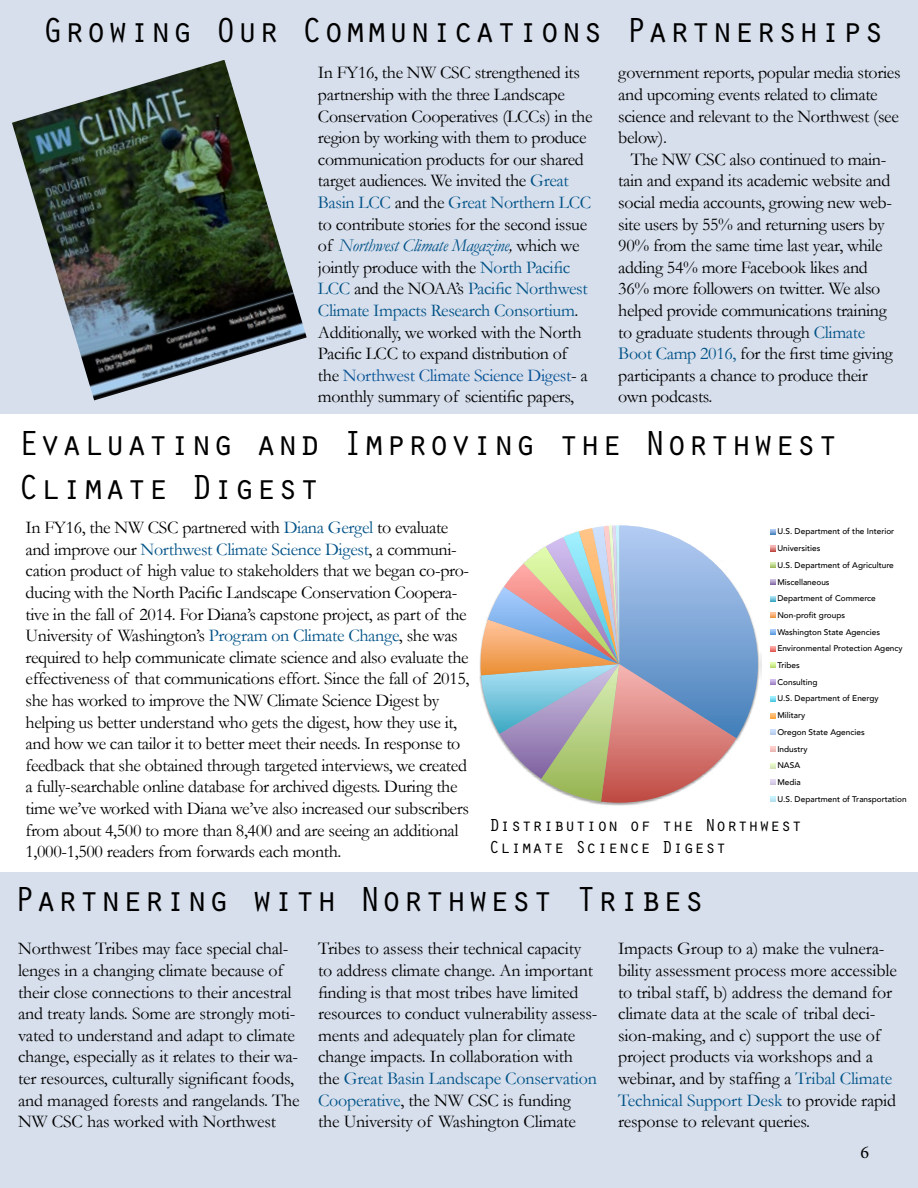
<style>
.page{position:relative;width:918px;height:1188px;background:#fff}
.page>*{position:absolute;margin:0;border:0;box-sizing:border-box;transform-origin:0 0}
.t1{font:36px/43.2px "Orator Std";color:#000}
.t2{font:18px/21.6px "Garamond";letter-spacing:-.02em;color:#000}
.t3{font:18px/21.6px "Orator Std";color:#000}
.t4{font:18px "Minion Pro";color:#000}
.t5{font:500 8.25px/16.6px "Avenir";color:#000}
.s1{color:#005287}
.s2{font-style:italic;color:#005287}
.s3{font-style:italic}
.s4{color:#085295}
</style>
<div class="page">
<div style="left:0;top:872px;width:918px;height:316px;background:#d7dfec"></div>
<div style="left:1px;top:0;width:917px;height:414px;background:#d7dfec"></div>
<img style="left:12px;top:60px;width:295px;height:340px">
<svg style="left:479px;top:525px;width:279px;height:281px"></svg>
<svg style="left:770px;top:529px;width:5px;height:5px"></svg>
<svg style="left:770px;top:546px;width:5px;height:5px"></svg>
<svg style="left:770px;top:563px;width:5px;height:5px"></svg>
<svg style="left:770px;top:579px;width:5px;height:5px"></svg>
<svg style="left:770px;top:596px;width:5px;height:5px"></svg>
<svg style="left:770px;top:613px;width:5px;height:5px"></svg>
<svg style="left:770px;top:629px;width:5px;height:6px"></svg>
<svg style="left:770px;top:646px;width:5px;height:5px"></svg>
<svg style="left:770px;top:663px;width:5px;height:5px"></svg>
<svg style="left:770px;top:680px;width:5px;height:5px"></svg>
<svg style="left:770px;top:696px;width:5px;height:5px"></svg>
<svg style="left:770px;top:713px;width:5px;height:5px"></svg>
<svg style="left:770px;top:730px;width:5px;height:5px"></svg>
<svg style="left:770px;top:746px;width:5px;height:6px"></svg>
<svg style="left:770px;top:763px;width:5px;height:5px"></svg>
<svg style="left:770px;top:780px;width:5px;height:5px"></svg>
<svg style="left:770px;top:797px;width:5px;height:5px"></svg>
<h1 class="t1" style="left:42px;top:7px;width:844px">Growing Our Communications Partnerships</h1>
<p class="t2" style="left:318px;top:62px;width:276px">In FY16, the NW CSC strengthened its partnership with the three Landscape Conservation Cooperatives (LCCs) in the region by working with them to produce communication products for our shared target audiences. We invited the <span class="s1">Great Basin LCC</span> and the <span class="s1">Great Northern LCC </span>to contribute stories for the second issue of <span class="s2">Northwest Climate Magazine</span><span class="s3">,</span> which we jointly produce with the <span class="s1">North Pacific LCC</span> and the NOAA’s <span class="s1">Pacific Northwest Climate Impacts Research Consortium</span>.<br>Additionally, we worked with the North Pacific LCC to expand distribution of the <span class="s4">Northwest Climate Science Digest</span>- a monthly summary of scientific papers,</p>
<p class="t2" style="left:618px;top:62px;width:284px">government reports, popular media stories and upcoming events related to climate science and relevant to the Northwest (see below).</p>
<p class="t2" style="left:618px;top:148px;width:276px;text-indent:12px">The NW CSC also continued to main&shy;tain and expand its academic website and social media accounts, growing new web&shy;site users by 55% and returning users by 90% from the same time last year, while adding 54% more Facebook likes and 36% more followers on twitter. We also helped provide communications training to graduate students through <span class="s1">Climate Boot Camp 2016,</span> for the first time giving participants a chance to produce their own podcasts.</p>
<h1 class="t1" style="left:18px;top:420px;width:822px">Evaluating and Improving the Northwest<br>Climate Digest</h1>
<p class="t2" style="left:26px;top:517px;width:445px">In FY16, the NW CSC partnered with <span class="s1">Diana Gergel</span> to evaluate and improve our <span class="s1">Northwest Climate Science Digest</span>, a communi&shy;cation product of high value to stakeholders that we began co-pro&shy;ducing with the North Pacific Landscape Conservation Coopera&shy;tive in the fall of 2014. For Diana’s capstone project, as part of the University of Washington’s <span class="s1">Program on Climate Change</span>, she was required to help communicate climate science and also evaluate the effectiveness of that communications effort. Since the fall of 2015, she has worked to improve the NW Climate Science Digest by helping us better understand who gets the digest, how they use it, and how we can tailor it to better meet their needs. In response to feedback that she obtained through targeted interviews, we created a fully-searchable online database for archived digests. During the time we’ve worked with Diana we’ve also increased our subscribers from about 4,500 to more than 8,400 and are seeing an additional 1,000-1,500 readers from forwards each month.</p>
<p class="t5" style="left:777px;top:523px;width:131px">U.S. Department of the Interior<br>Universities<br>U.S. Department of Agriculture<br>Miscellaneous<br>Department of Commerce<br>Non-profit groups<br>Washington State Agencies<br>Environmental Protection Agency<br>Tribes<br>Consulting<br>U.S. Department of Energy<br>Military<br>Oregon State Agencies<br>Industry<br>NASA<br>Media<br>U.S. Department of Transportation</p>
<p class="t3" style="left:489px;top:814px;width:315px">Distribution of the Northwest<br>Climate Science Digest</p>
<h1 class="t1" style="left:14px;top:876px;width:693px">Partnering with Northwest Tribes</h1>
<p class="t2" style="left:18px;top:938px;width:283px">Northwest Tribes may face special chal&shy;lenges in a changing climate because of their close connections to their ancestral and treaty lands. Some are strongly moti&shy;vated to understand and adapt to climate change, especially as it relates to their wa&shy;ter resources, culturally significant foods, and managed forests and rangelands. The NW CSC has worked with Northwest</p>
<p class="t2" style="left:318px;top:938px;width:281px">Tribes to assess their technical capacity to address climate change. An important finding is that most tribes have limited resources to conduct vulnerability assess&shy;ments and adequately plan for climate change impacts. In collaboration with the <span class="s1">Great Basin Landscape Conservation Cooperative</span>, the NW CSC is funding<br>the University of Washington Climate</p>
<p class="t2" style="left:618px;top:938px;width:280px">Impacts Group to a) make the vulnera&shy;bility assessment process more accessible to tribal staff, b) address the demand for climate data at the scale of tribal deci&shy;sion-making, and c) support the use of project products via workshops and a webinar, and by staffing a <span class="s1">Tribal Climate Technical Support Desk</span> to provide rapid response to relevant queries.</p>
<p class="t4" style="left:860px;top:1140px;width:10px">6</p>
</div>
